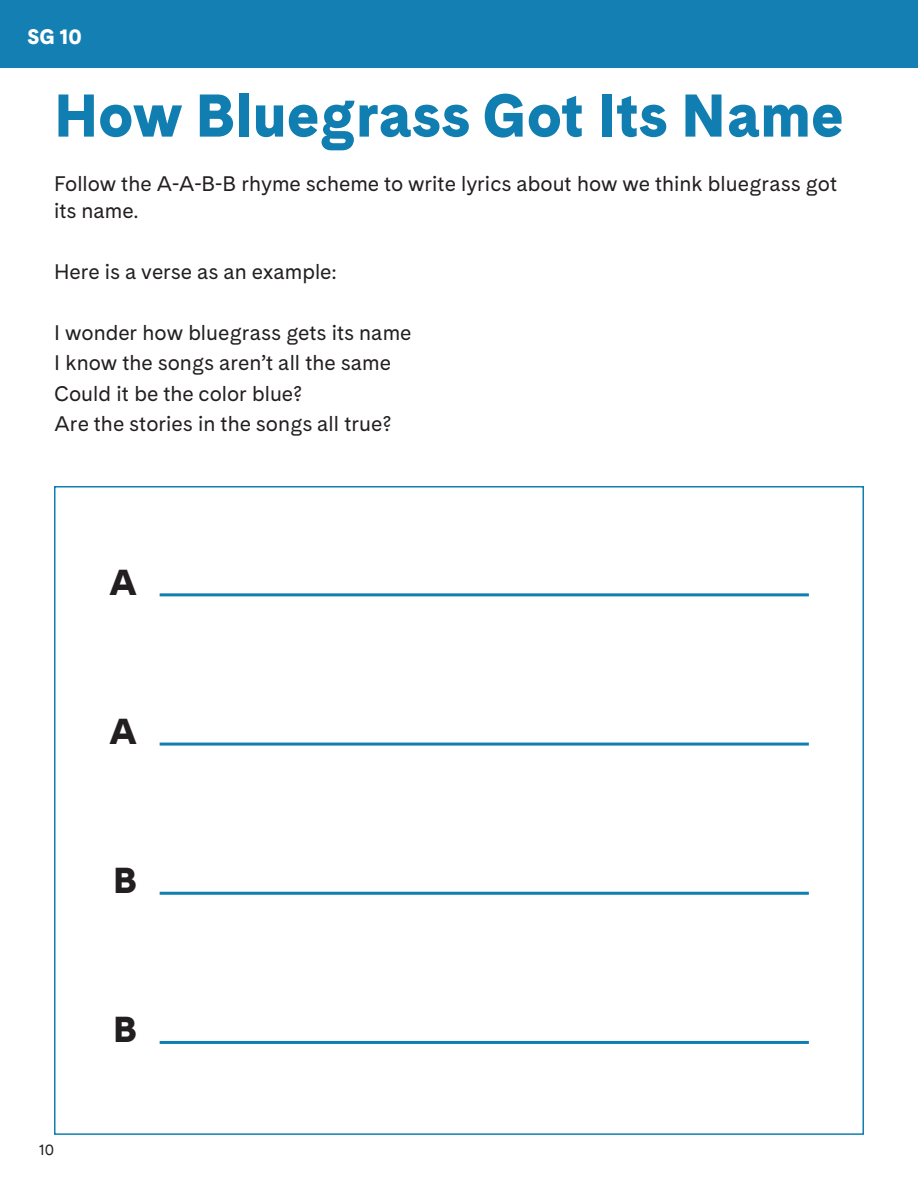
<style>
.page{position:relative;width:918px;height:1188px;background:#fff}
.page>*{position:absolute;margin:0;border:0;box-sizing:border-box;transform-origin:0 0}
.t1{font:900 60px "Cadiz";color:#107eb1}
.t2{font:900 36px "Cadiz";color:#231f20}
.t3{font:21px/30.5px "Cadiz";color:#231f20}
.t4{font:900 21px "Cadiz";color:#fff}
.t5{font:15px "Cadiz";color:#231f20}
</style>
<div class="page">
<div style="left:0;top:0;width:918px;height:68px;background:#137fb2"></div>
<hr style="left:160px;top:593px;width:649px;height:3px;background:#107eb1">
<hr style="left:160px;top:743px;width:649px;height:3px;background:#107eb1">
<hr style="left:160px;top:892px;width:649px;height:3px;background:#107eb1">
<hr style="left:160px;top:1041px;width:649px;height:3px;background:#107eb1">
<p class="t4" style="left:27px;top:20px;width:56px">SG 10</p>
<h1 class="t1" style="left:54px;top:69px;width:791px">How Bluegrass Got Its Name</h1>
<p class="t3" style="left:54px;top:169px;width:785px;line-height:27px">Follow the A-A-B-B rhyme scheme to write lyrics about how we think bluegrass got its name.</p>
<p class="t3" style="left:54px;top:255px;width:284px">Here is a verse as an example:</p>
<p class="t3" style="left:54px;top:316px;width:359px">I wonder how bluegrass gets its name I know the songs aren’t all the same Could it be the color blue?<br>Are the stories in the songs all true?</p>
<h2 class="t2" style="left:109px;top:554px;width:30px">A</h2>
<h2 class="t2" style="left:109px;top:703px;width:30px">A</h2>
<h2 class="t2" style="left:113px;top:852px;width:25px">B</h2>
<p class="t5" style="left:39px;top:1139px;width:17px">10</p>
<h2 class="t2" style="left:113px;top:1002px;width:25px">B</h2>
</div>
